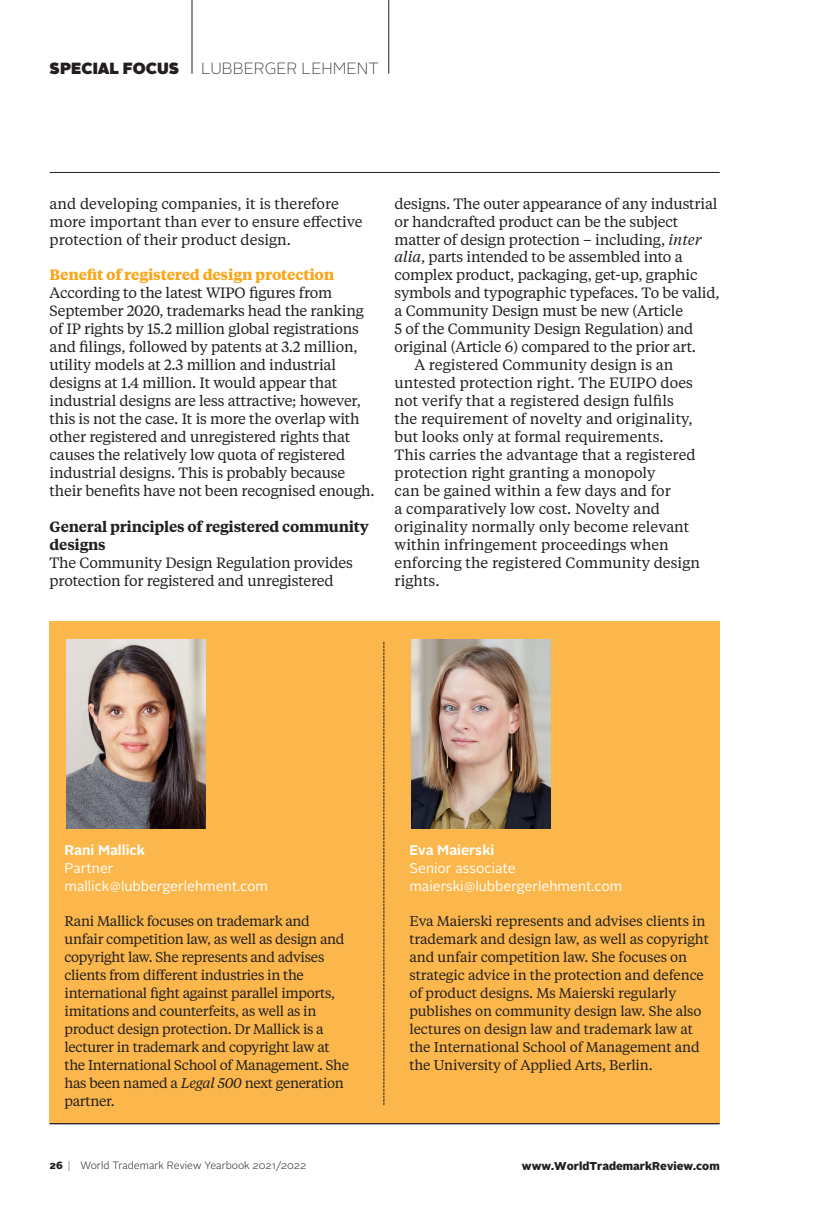
<style>
.page{position:relative;width:819px;height:1211px;background:#fff}
.page>*{position:absolute;margin:0;border:0;box-sizing:border-box;transform-origin:0 0}
.t1{font:100 16.1px "Alright Sans";color:#231f20}
.t2{font:900 16.1px "Alright Sans";color:#231f20}
.BodyNoIndent{font:14.88px/17.8px "Tiempos Text";letter-spacing:-.015em;color:#231f20}
.Body{font:14.88px/17.8px "Tiempos Text";color:#231f20}
.t3{font:600 14.88px/17.8px "Tiempos Text";letter-spacing:-.015em;color:#231f20}
.t4{font:700 14.88px "Tiempos Text";letter-spacing:-.015em;color:#f8a71b}
.authorbiography{font:14px/18px "Tiempos Text";letter-spacing:-.015em;color:#231f20}
.authoremail{font:14px "Alright Sans";color:#fff}
.authorname{font:700 14px "Alright Sans";color:#fff}
.authorjob{font:14px "Alright Sans";color:#fff}
.t5{font:900 11.38px "Alright Sans";color:#231f20}
.t6{font:300 10.5px "Alright Sans";color:#231f20}
.s1{font-style:italic}
.s2{font-weight:900}
.s3{font-weight:100}
</style>
<div class="page">
<hr style="left:50px;top:172px;width:669px;height:1px;background:#231f20">
<hr style="left:192px;top:0;width:1px;height:74px;background:#231f20">
<hr style="left:388px;top:0;width:1px;height:74px;background:#231f20">
<div style="left:50px;top:621px;width:669px;height:501px;background:#fbb74b"></div>
<img style="left:67px;top:639px;width:138px;height:189px">
<svg style="left:383px;top:642px;width:1px;height:463px"></svg>
<img style="left:411px;top:639px;width:139px;height:189px">
<hr style="left:50px;top:1122px;width:669px;height:2px;background:#231f20">
<p class="t2" style="left:50px;top:56px;width:131px">SPECIAL FOCUS</p>
<p class="t1" style="left:201px;top:57px;width:179px">LUBBERGER LEHMENT</p>
<p class="Body" style="left:50px;top:194px;width:314px">and developing companies, it is therefore more important than ever to ensure effective protection of their product design.</p>
<h1 class="t4" style="left:50px;top:265px;width:286px">Benefit of registered design protection</h1>
<p class="BodyNoIndent" style="left:50px;top:283px;width:326px">According to the latest WIPO figures from September 2020, trademarks head the ranking of IP rights by 15.2 million global registrations and filings, followed by patents at 3.2 million, utility models at 2.3 million and industrial designs at 1.4 million. It would appear that industrial designs are less attractive; however, this is not the case. It is more the overlap with other registered and unregistered rights that causes the relatively low quota of registered industrial designs. This is probably because their benefits have not been recognised enough.</p>
<h2 class="t3" style="left:50px;top:516px;width:321px">General principles of registered community designs</h2>
<p class="BodyNoIndent" style="left:50px;top:552px;width:305px">The Community Design Regulation provides protection for registered and unregistered</p>
<p class="BodyNoIndent" style="left:394px;top:194px;width:326px">designs. The outer appearance of any industrial or handcrafted product can be the subject matter of design protection – including, <span class="s1">inter alia</span>, parts intended to be assembled into a complex product, packaging, get-up, graphic symbols and typographic typefaces. To be valid, a Community Design must be new (Article<br>5 of the Community Design Regulation) and original (Article 6) compared to the prior art.</p>
<p class="Body" style="left:394px;top:355px;width:307px;text-indent:20px">A registered Community design is an untested protection right. The EUIPO does not verify that a registered design fulfils the requirement of novelty and originality, but looks only at formal requirements.<br>This carries the advantage that a registered protection right granting a monopoly<br>can be gained within a few days and for<br>a comparatively low cost. Novelty and originality normally only become relevant within infringement proceedings when enforcing the registered Community design rights.</p>
<p class="authorname" style="left:64px;top:840px;width:82px">Rani Mallick</p>
<p class="authorjob" style="left:64px;top:858px;width:51px">Partner</p>
<p class="authoremail" style="left:64px;top:876px;width:205px">mallick@lubbergerlehment.com</p>
<p class="authorbiography" style="left:64px;top:911px;width:286px">Rani Mallick focuses on trademark and unfair competition law, as well as design and copyright law. She represents and advises clients from different industries in the international fight against parallel imports, imitations and counterfeits, as well as in product design protection. Dr Mallick is a lecturer in trademark and copyright law at the International School of Management. She has been named a <span class="s1">Legal 500</span> next generation partner.</p>
<p class="authorname" style="left:409px;top:840px;width:86px">Eva Maierski</p>
<p class="authorjob" style="left:409px;top:858px;width:108px">Senior associate</p>
<p class="authoremail" style="left:409px;top:876px;width:214px">maierski@lubbergerlehment.com</p>
<p class="authorbiography" style="left:409px;top:911px;width:301px">Eva Maierski represents and advises clients in trademark and design law, as well as copyright and unfair competition law. She focuses on strategic advice in the protection and defence of product designs. Ms Maierski regularly publishes on community design law. She also lectures on design law and trademark law at the International School of Management and the University of Applied Arts, Berlin.</p>
<p class="t6" style="left:50px;top:1158px;width:258px"><span class="s2">26</span> <span class="s3">|</span> World Trademark Review Yearbook 2021/2022</p>
<p class="t5" style="left:522px;top:1157px;width:199px">www.WorldTrademarkReview.com</p>
</div>
